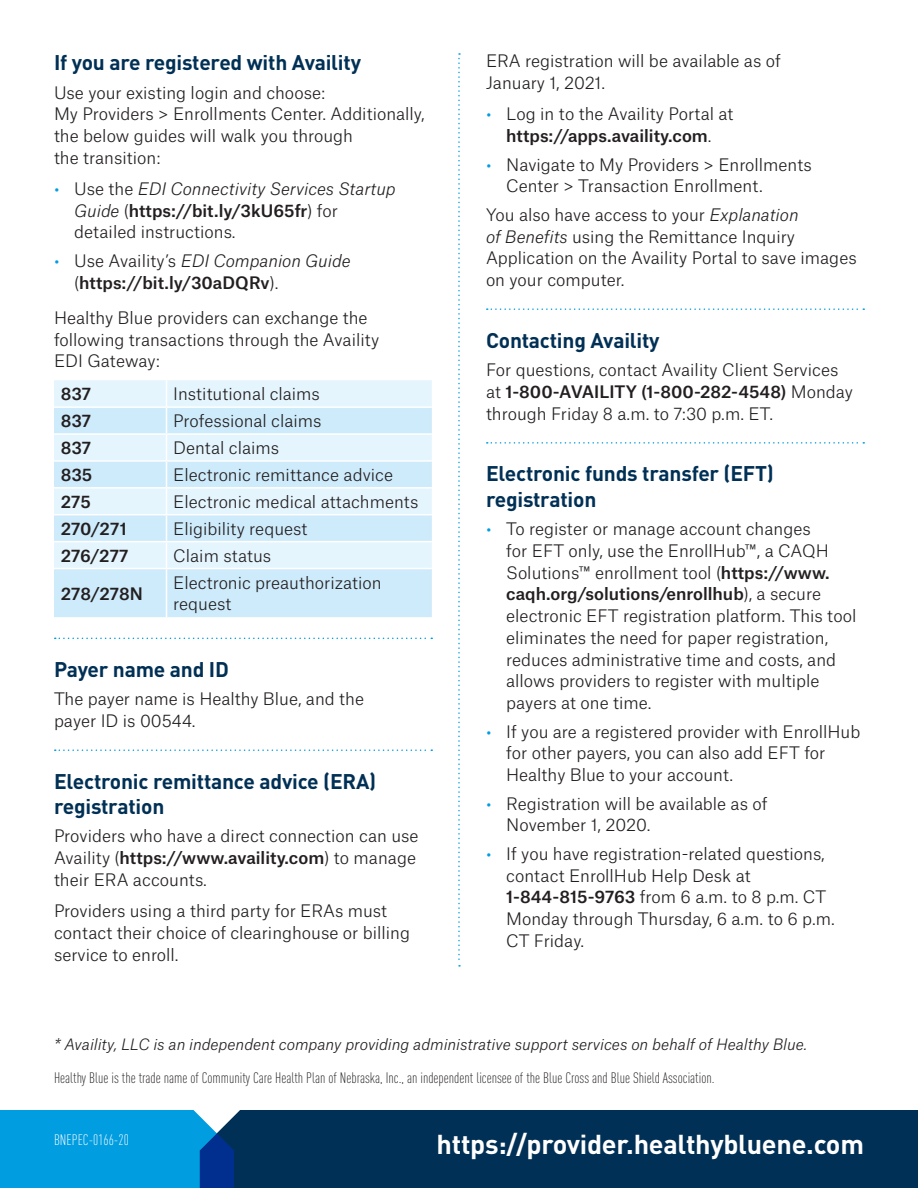
<style>
.page{position:relative;width:918px;height:1188px;background:#fff}
.page>*{position:absolute;margin:0;border:0;box-sizing:border-box;transform-origin:0 0}
.t1{font:700 27px "DINOT";letter-spacing:-.01em;color:#fff}
.t2{font:700 21px/25.2px "DINOT";letter-spacing:-.01em;color:#003055}
.t3{font:300 16.5px/21.8px "Atlas Grotesk";color:#231f20}
.t4{font:500 16.5px/21.8px "Atlas Grotesk";color:#231f20}
.t5{font:italic 300 16.5px/21.8px "Atlas Grotesk";color:#231f20}
.t6{font:300 condensed 15px "DINOT";color:#231f20}
.t7{font:italic 300 15px "Atlas Grotesk";color:#231f20}
.t8{font:300 condensed 15px "DINOT";color:#fff}
.s1{font-style:normal;color:#009de1}
.s2{font-style:normal}
.s3{font-weight:500;font-style:normal}
.s4{font-weight:300;color:#009de1}
.s5{font-weight:300}
.s6{font-weight:300;font-style:italic}
.s7{font-weight:500}
.s8{color:#009de1}
.s9{font-style:italic}
</style>
<div class="page">
<svg style="left:487px;top:308px;width:377px;height:2px"></svg>
<svg style="left:487px;top:442px;width:377px;height:2px"></svg>
<svg style="left:55px;top:638px;width:377px;height:1px"></svg>
<svg style="left:55px;top:749px;width:377px;height:2px"></svg>
<div style="left:54px;top:380px;width:378px;height:26px;background:#e5f5fd"></div>
<svg style="left:54px;top:408px;width:378px;height:209px;background:#d7eefb"></svg>
<hr style="left:54px;top:433px;width:112px;height:2px;background:#fff">
<hr style="left:166px;top:433px;width:266px;height:2px;background:#fff">
<hr style="left:54px;top:460px;width:112px;height:2px;background:#fff">
<hr style="left:166px;top:460px;width:266px;height:2px;background:#fff">
<hr style="left:54px;top:487px;width:112px;height:2px;background:#fff">
<hr style="left:166px;top:487px;width:266px;height:2px;background:#fff">
<hr style="left:54px;top:514px;width:112px;height:1px;background:#fff">
<hr style="left:166px;top:514px;width:266px;height:1px;background:#fff">
<hr style="left:54px;top:541px;width:112px;height:1px;background:#fff">
<hr style="left:166px;top:541px;width:266px;height:1px;background:#fff">
<svg style="left:166px;top:380px;width:1px;height:188px"></svg>
<hr style="left:54px;top:568px;width:112px;height:1px;background:#fff">
<hr style="left:166px;top:568px;width:266px;height:1px;background:#fff">
<hr style="left:166px;top:569px;width:1px;height:48px;background:#fff">
<svg style="left:458px;top:53px;width:2px;height:914px"></svg>
<div style="left:234px;top:1110px;width:684px;height:78px;background:#003055"></div>
<svg style="left:0;top:1110px;width:234px;height:78px;background:#0794d8"></svg>
<p class="t2" style="left:54px;top:49px;width:309px">If you are registered with Availity</p>
<p class="t3" style="left:54px;top:80px;width:372px">Use your existing login and choose:<br>My Providers &gt; Enrollments Center. Additionally, the below guides will walk you through<br>the transition:</p>
<p class="t5" style="left:74px;top:176px;width:323px;text-indent:-20px"><span class="s1">•</span> <span class="s2">Use the</span> EDI Connectivity Services Startup<br>Guide <span class="s2">(</span><span class="s3">https://bit.ly/3kU65fr</span><span class="s2">) for detailed instructions.</span></p>
<p class="t4" style="left:74px;top:248px;width:278px;text-indent:-20px"><span class="s4">•</span> <span class="s5">Use Availity’s</span> <span class="s6">EDI Companion Guide </span><span class="s5">(</span>https://bit.ly/30aDQRv<span class="s5">).</span></p>
<p class="t3" style="left:54px;top:305px;width:327px">Healthy Blue providers can exchange the following transactions through the Availity<br>EDI Gateway:</p>
<p class="t4" style="left:61px;top:381px;width:32px">837</p>
<p class="t3" style="left:173px;top:382px;width:148px">Institutional claims</p>
<p class="t4" style="left:61px;top:408px;width:32px">837</p>
<p class="t3" style="left:173px;top:409px;width:150px">Professional claims</p>
<p class="t4" style="left:61px;top:435px;width:32px">837</p>
<p class="t3" style="left:173px;top:435px;width:107px">Dental claims</p>
<p class="t4" style="left:61px;top:462px;width:33px">835</p>
<p class="t3" style="left:173px;top:462px;width:221px">Electronic remittance advice</p>
<p class="t4" style="left:61px;top:489px;width:32px">275</p>
<p class="t3" style="left:173px;top:489px;width:247px">Electronic medical attachments</p>
<p class="t4" style="left:61px;top:516px;width:68px">270/271</p>
<p class="t3" style="left:173px;top:516px;width:136px">Eligibility request</p>
<p class="t4" style="left:61px;top:543px;width:69px">276/277</p>
<p class="t3" style="left:173px;top:543px;width:99px">Claim status</p>
<p class="t4" style="left:61px;top:581px;width:84px">278/278N</p>
<p class="t3" style="left:173px;top:570px;width:210px">Electronic preauthorization request</p>
<p class="t2" style="left:54px;top:656px;width:176px">Payer name and ID</p>
<p class="t3" style="left:54px;top:687px;width:312px">The payer name is Healthy Blue, and the payer ID is 00544.</p>
<p class="t2" style="left:54px;top:768px;width:324px">Electronic remittance advice (ERA) registration</p>
<p class="t3" style="left:54px;top:824px;width:366px">Providers who have a direct connection can use<br>Availity (<span class="s7">https://www.availity.com</span>) to manage their ERA accounts.</p>
<p class="t3" style="left:54px;top:898px;width:358px">Providers using a third party for ERAs must contact their choice of clearinghouse or billing service to enroll.</p>
<p class="t3" style="left:486px;top:49px;width:296px">ERA registration will be available as of<br>January 1, 2021.</p>
<p class="t3" style="left:486px;top:102px;width:249px;text-align:center"><span class="s8">•</span> Log in to the Availity Portal at <span class="s7">https://apps.availity.com</span>.</p>
<p class="t3" style="left:506px;top:152px;width:307px;text-indent:-20px"><span class="s8">•</span> Navigate to My Providers &gt; Enrollments<br>Center &gt; Transaction Enrollment.</p>
<p class="t3" style="left:486px;top:202px;width:372px">You also have access to your <span class="s9">Explanation<br>of Benefits</span> using the Remittance Inquiry Application on the Availity Portal to save images on your computer.</p>
<p class="t2" style="left:486px;top:327px;width:175px">Contacting Availity</p>
<p class="t3" style="left:486px;top:358px;width:369px">For questions, contact Availity Client Services at <span class="s7">1-800-AVAILITY (1-800-282-4548)</span> Monday through Friday 8 a.m. to 7:30 p.m. ET.</p>
<p class="t2" style="left:486px;top:461px;width:290px">Electronic funds transfer (EFT) registration</p>
<p class="t3" style="left:506px;top:516px;width:352px;text-indent:-20px"><span class="s8">•</span> To register or manage account changes<br>for EFT only, use the EnrollHub™, a CAQH Solutions™ enrollment tool (<span class="s7">https://www. caqh.org/solutions/enrollhub</span>), a secure electronic EFT registration platform. This tool eliminates the need for paper registration, reduces administrative time and costs, and allows providers to register with multiple payers at one time.</p>
<p class="t3" style="left:506px;top:719px;width:356px;text-indent:-20px"><span class="s8">•</span> If you are a registered provider with EnrollHub for other payers, you can also add EFT for<br>Healthy Blue to your account.</p>
<p class="t3" style="left:506px;top:791px;width:263px;text-indent:-20px"><span class="s8">•</span> Registration will be available as of<br>November 1, 2020.</p>
<p class="t3" style="left:506px;top:841px;width:330px;text-indent:-20px"><span class="s8">•</span> If you have registration-related questions, contact EnrollHub Help Desk at <span class="s7">1-844-815-9763</span> from 6 a.m. to 8 p.m. CT Monday through Thursday, 6 a.m. to 6 p.m.<br>CT Friday.</p>
<p class="t7" style="left:54px;top:1032px;width:755px">* Availity, LLC is an independent company providing administrative support services on behalf of Healthy Blue.</p>
<p class="t6" style="left:54px;top:1069px;width:662px">Healthy Blue is the trade name of Community Care Health Plan of Nebraska, Inc., an independent licensee of the Blue Cross and Blue Shield Association.</p>
<p class="t8" style="left:54px;top:1132px;width:76px">BNEPEC-0166-20</p>
<h1 class="t1" style="left:437px;top:1127px;width:429px">https://provider.healthybluene.com</h1>
</div>
